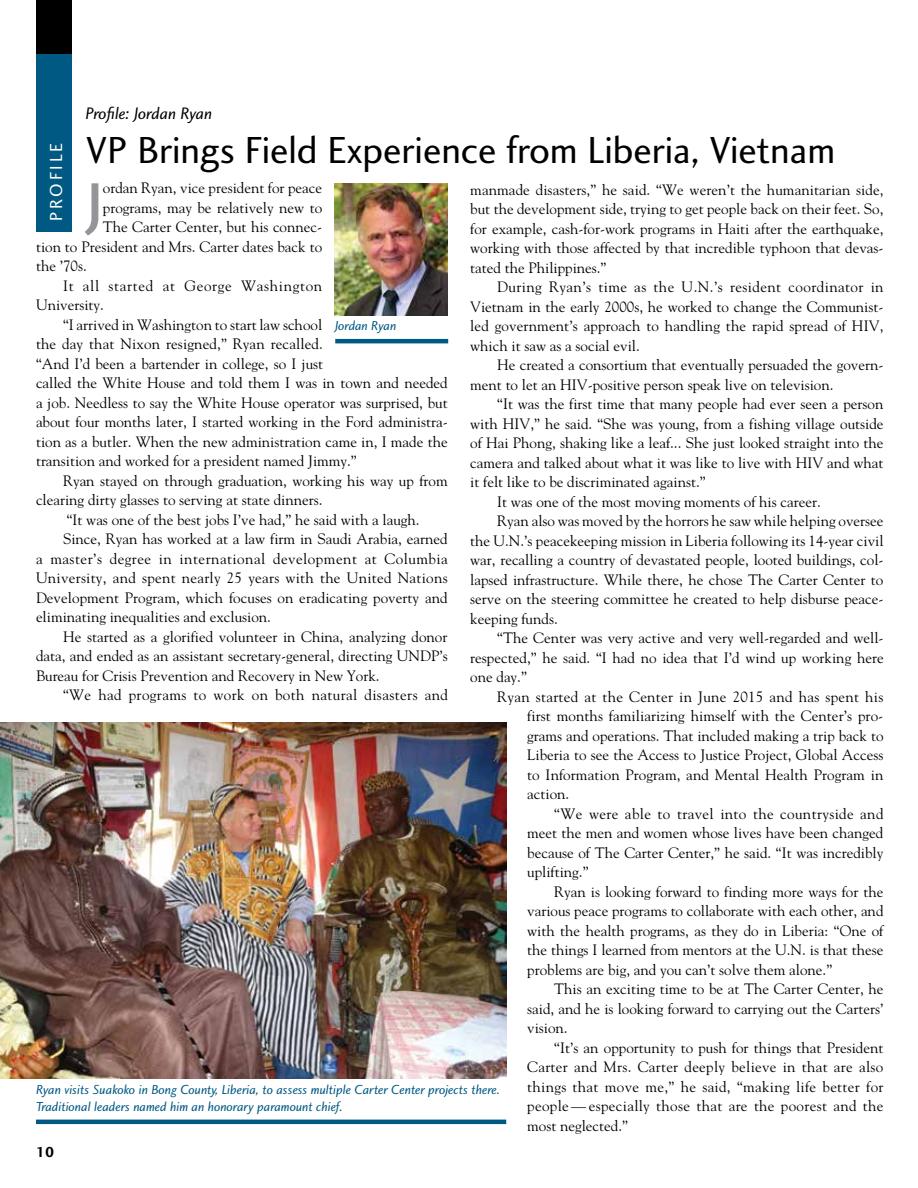
<style>
.page{position:relative;width:918px;height:1188px;background:#fff}
.page>*{position:absolute;margin:0;border:0;box-sizing:border-box;transform-origin:0 0}
.t1{font:60.75px "Charlotte Sans Medium Plain";color:#939598}
.t2{font:39px "Charlotte Sans Book Plain";color:#000}
.t3{font:18px "Charlotte Sans Book Plain";letter-spacing:.15em;color:#fff}
.t4{font:17.25px "Charlotte Sans Book Italic Plain";color:#000}
.t5{font:15px/19.5px "Goudy";color:#000;text-align:justify}
.t6{font:15px "Goudy";letter-spacing:.02em;color:#000}
.t7{font:15px "Goudy";letter-spacing:.025em;color:#000}
.t8{font:15px "Goudy";letter-spacing:.03em;color:#000}
.t9{font:15px "Goudy";letter-spacing:.045em;color:#000}
.t10{font:15px "Charlotte Sans Bold Plain";color:#000}
.t11{font:13.5px/16.2px "Charlotte Sans Book Italic Plain";color:#005983}
</style>
<div class="page">
<div style="left:36px;top:0;width:36px;height:63px;background:#000"></div>
<div style="left:36px;top:54px;width:36px;height:178px;background:#005983"></div>
<hr style="left:36px;top:1120px;width:470px;height:4px;background:#005983">
<img style="left:0;top:722px;width:506px;height:357px">
<hr style="left:335px;top:339px;width:113px;height:4px;background:#005983">
<img style="left:334px;top:183px;width:114px;height:133px">
<p class="t4" style="left:86px;top:103px;width:128px">Profile: Jordan Ryan</p>
<h2 class="t2" style="left:86px;top:126px;width:751px">VP Brings Field Experience from Liberia, Vietnam</h2>
<p class="t3" style="left:45px;top:221px;width:80px;rotate:-90deg">PROFILE</p>
<h1 class="t1" style="left:87px;top:167px;width:17px">J</h1>
<p class="t5" style="left:103px;top:178px;width:221px">ordan Ryan, vice president for peace</p>
<p class="t5" style="left:470px;top:179px;width:415px">manmade disasters,” he said. “We weren’t the humanitarian side, but the development side, trying to get people back on their feet. So, for example, cash-for-work programs in Haiti after the earthquake, working with those affected by that incredible typhoon that devas&shy;tated the Philippines.”</p>
<p class="t5" style="left:470px;top:277px;width:415px;text-indent:27px">During Ryan’s time as the U.N.’s resident coordinator in Vietnam in the early 2000s, he worked to change the Communist&shy;led government’s approach to handling the rapid spread of HIV, which it saw as a social evil.</p>
<p class="t5" style="left:470px;top:355px;width:415px;text-indent:27px">He created a consortium that eventually persuaded the govern&shy;ment to let an HIV-positive person speak live on television.</p>
<p class="t5" style="left:497px;top:394px;width:388px">“It was the first time that many people had ever seen a person</p>
<p class="t5" style="left:470px;top:413px;width:415px">with HIV,” he said. “She was young, from a fishing village outside</p>
<p class="t5" style="left:470px;top:433px;width:415px">of Hai Phong, shaking like a leaf... She just looked straight into the</p>
<p class="t5" style="left:470px;top:452px;width:415px">camera and talked about what it was like to live with HIV and what</p>
<p class="t5" style="left:470px;top:472px;width:237px">it felt like to be discriminated against.”</p>
<p class="t5" style="left:497px;top:491px;width:325px">It was one of the most moving moments of his career.</p>
<p class="t5" style="left:497px;top:511px;width:388px">Ryan also was moved by the horrors he saw while helping oversee</p>
<p class="t5" style="left:470px;top:530px;width:415px">the U.N.’s peacekeeping mission in Liberia following its 14-year civil</p>
<p class="t5" style="left:470px;top:550px;width:415px">war, recalling a country of devastated people, looted buildings, col-</p>
<p class="t5" style="left:470px;top:569px;width:415px">lapsed infrastructure. While there, he chose The Carter Center to</p>
<p class="t5" style="left:470px;top:589px;width:415px">serve on the steering committee he created to help disburse peace-</p>
<p class="t5" style="left:470px;top:608px;width:89px">keeping funds.</p>
<p class="t5" style="left:497px;top:628px;width:388px">“The Center was very active and very well-regarded and well-</p>
<p class="t5" style="left:470px;top:647px;width:415px">respected,” he said. “I had no idea that I’d wind up working here</p>
<p class="t5" style="left:470px;top:667px;width:58px">one day.”</p>
<p class="t6" style="left:497px;top:687px;width:388px">Ryan started at the Center in June 2015 and has spent his</p>
<p class="t5" style="left:527px;top:706px;width:358px">first months familiarizing himself with the Center’s pro-</p>
<p class="t5" style="left:527px;top:725px;width:358px">grams and operations. That included making a trip back to</p>
<p class="t5" style="left:527px;top:745px;width:358px">Liberia to see the Access to Justice Project, Global Access</p>
<p class="t5" style="left:527px;top:764px;width:358px">to Information Program, and Mental Health Program in</p>
<p class="t5" style="left:527px;top:784px;width:44px">action.</p>
<p class="t7" style="left:554px;top:804px;width:331px">“We were able to travel into the countryside and</p>
<p class="t5" style="left:527px;top:823px;width:358px">meet the men and women whose lives have been changed</p>
<p class="t5" style="left:527px;top:842px;width:358px">because of The Carter Center,” he said. “It was incredibly</p>
<p class="t5" style="left:527px;top:862px;width:63px">uplifting.”</p>
<p class="t5" style="left:554px;top:881px;width:331px">Ryan is looking forward to finding more ways for the</p>
<p class="t5" style="left:527px;top:901px;width:358px">various peace programs to collaborate with each other, and</p>
<p class="t5" style="left:527px;top:920px;width:358px">with the health programs, as they do in Liberia: “One of</p>
<p class="t5" style="left:527px;top:940px;width:358px">the things I learned from mentors at the U.N. is that these</p>
<p class="t5" style="left:527px;top:959px;width:306px">problems are big, and you can’t solve them alone.”</p>
<p class="t5" style="left:554px;top:979px;width:331px">This an exciting time to be at The Carter Center, he</p>
<p class="t5" style="left:527px;top:998px;width:358px">said, and he is looking forward to carrying out the Carters’</p>
<p class="t5" style="left:527px;top:1018px;width:42px">vision.</p>
<p class="t5" style="left:554px;top:1037px;width:331px">“It’s an opportunity to push for things that President</p>
<p class="t6" style="left:527px;top:1058px;width:358px">Carter and Mrs. Carter deeply believe in that are also</p>
<p class="t6" style="left:527px;top:1077px;width:358px">things that move me,” he said, “making life better for</p>
<p class="t6" style="left:527px;top:1097px;width:358px">people — especially those that are the poorest and the</p>
<p class="t5" style="left:527px;top:1115px;width:102px">most neglected.”</p>
<p class="t5" style="left:103px;top:197px;width:221px">programs, may be relatively new to</p>
<p class="t5" style="left:103px;top:217px;width:221px">The Carter Center, but his connec-</p>
<p class="t5" style="left:36px;top:236px;width:288px">tion to President and Mrs. Carter dates back to</p>
<p class="t5" style="left:36px;top:256px;width:52px">the ’70s.</p>
<p class="t9" style="left:63px;top:276px;width:261px">It all started at George Washington</p>
<p class="t5" style="left:36px;top:295px;width:69px">University.</p>
<p class="t5" style="left:63px;top:314px;width:261px">“I arrived in Washington to start law school</p>
<p class="t5" style="left:36px;top:334px;width:288px">the day that Nixon resigned,” Ryan recalled.</p>
<p class="t5" style="left:36px;top:353px;width:289px">“And I’d been a bartender in college, so I just</p>
<p class="t5" style="left:36px;top:373px;width:413px">called the White House and told them I was in town and needed</p>
<p class="t5" style="left:36px;top:392px;width:413px">a job. Needless to say the White House operator was surprised, but</p>
<p class="t5" style="left:36px;top:412px;width:413px">about four months later, I started working in the Ford administra-</p>
<p class="t5" style="left:36px;top:431px;width:413px">tion as a butler. When the new administration came in, I made the</p>
<p class="t5" style="left:36px;top:451px;width:322px">transition and worked for a president named Jimmy.”</p>
<p class="t5" style="left:63px;top:470px;width:386px">Ryan stayed on through graduation, working his way up from</p>
<p class="t5" style="left:36px;top:490px;width:288px">clearing dirty glasses to serving at state dinners.</p>
<p class="t5" style="left:67px;top:509px;width:354px">“It was one of the best jobs I’ve had,” he said with a laugh.</p>
<p class="t5" style="left:63px;top:529px;width:386px">Since, Ryan has worked at a law firm in Saudi Arabia, earned</p>
<p class="t8" style="left:36px;top:549px;width:413px">a master’s degree in international development at Columbia</p>
<p class="t6" style="left:36px;top:569px;width:413px">University, and spent nearly 25 years with the United Nations</p>
<p class="t5" style="left:36px;top:587px;width:413px">Development Program, which focuses on eradicating poverty and</p>
<p class="t5" style="left:36px;top:607px;width:236px">eliminating inequalities and exclusion.</p>
<p class="t5" style="left:63px;top:626px;width:386px">He started as a glorified volunteer in China, analyzing donor</p>
<p class="t5" style="left:36px;top:646px;width:413px">data, and ended as an assistant secretary-general, directing UNDP’s</p>
<p class="t5" style="left:36px;top:665px;width:345px">Bureau for Crisis Prevention and Recovery in New York.</p>
<p class="t7" style="left:63px;top:686px;width:387px">“We had programs to work on both natural disasters and</p>
<p class="t11" style="left:335px;top:317px;width:63px">Jordan Ryan</p>
<p class="t11" style="left:36px;top:1082px;width:466px">Ryan visits Suakoko in Bong County, Liberia, to assess multiple Carter Center projects there.<br>Traditional leaders named him an honorary paramount chief.</p>
<p class="t10" style="left:36px;top:1143px;width:20px">10</p>
</div>
